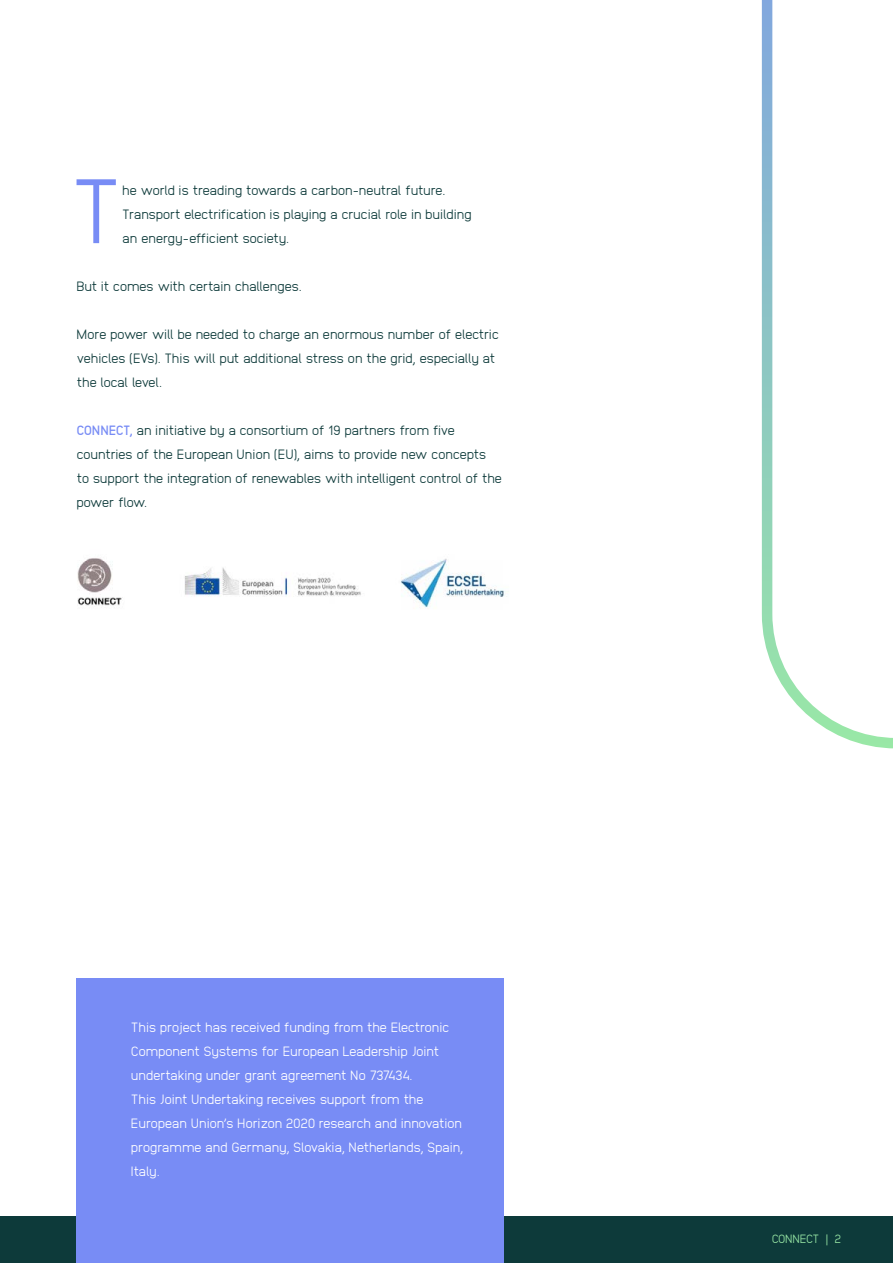
<style>
.page{position:relative;width:893px;height:1263px;background:#fff}
.page>*{position:absolute;margin:0;border:0;box-sizing:border-box;transform-origin:0 0}
.t1{font:300 91.2px "Anodina";color:#788cf5}
.t2{font:300 13.5px/24px "Anodina";letter-spacing:-.03em;color:#0d3a3a}
.t3{font:300 13.5px/24px "Anodina";letter-spacing:-.03em;color:#fff}
.t4{font:300 12px "Anodina";letter-spacing:-.025em;color:#99e8a6}
.s1{font-weight:700;color:#788cf5}
</style>
<div class="page">
<div style="left:0;top:1216px;width:893px;height:47px;background:#0d3a3a"></div>
<svg style="left:762px;top:0;width:131px;height:748px"></svg>
<img style="left:77px;top:558px;width:428px;height:50px">
<div style="left:77px;top:979px;width:427px;height:284px;background:#788cf5"></div>
<h1 class="t1" style="left:70px;top:145px;width:54px">T</h1>
<p class="t2" style="left:122px;top:178px;width:351px">he world is treading towards a carbon-neutral future.<br>Transport electrification is playing a crucial role in building an energy-efficient society.</p>
<p class="t2" style="left:77px;top:274px;width:227px">But it comes with certain challenges.</p>
<p class="t2" style="left:77px;top:322px;width:424px">More power will be needed to charge an enormous number of electric vehicles (EVs). This will put additional stress on the grid, especially at the local level.</p>
<p class="t2" style="left:77px;top:418px;width:427px"><span class="s1">CONNECT,</span> an initiative by a consortium of 19 partners from five countries of the European Union (EU), aims to provide new concepts to support the integration of renewables with intelligent control of the power flow.</p>
<p class="t3" style="left:131px;top:1014px;width:334px">This project has received funding from the Electronic Component Systems for European Leadership Joint undertaking under grant agreement No 737434.<br>This Joint Undertaking receives support from the European Union’s Horizon 2020 research and innovation programme and Germany, Slovakia, Netherlands, Spain, Italy.</p>
<p class="t4" style="left:772px;top:1230px;width:71px">CONNECT | 2</p>
</div>
